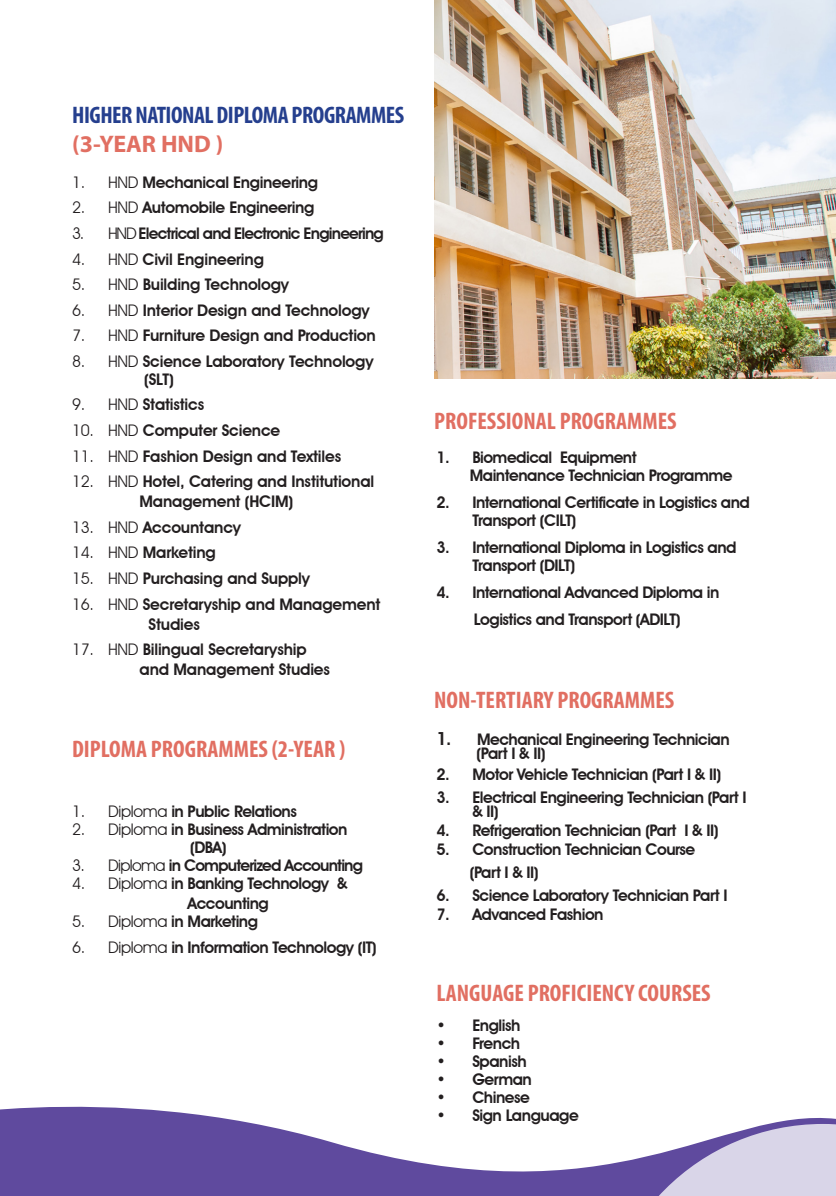
<style>
.page{position:relative;width:836px;height:1196px;background:#fff}
.page>*{position:absolute;margin:0;border:0;box-sizing:border-box;transform-origin:0 0}
.t1{font:700 condensed 24px "Myriad Pro";color:#e16f62}
.t2{font:700 condensed 24px "Myriad Pro";letter-spacing:-.02em;color:#253f8e}
.t3{font:700 24px "Myriad Pro";color:#e16f62}
.t4{font:600 16px/18px "Avant Garde IT Cby BT";letter-spacing:-.03em;color:#231f20}
.t5{font:600 16px/17.6px "Avant Garde IT Cby BT";letter-spacing:-.01em;color:#231f20}
.t6{font:600 16px "Avant Garde IT Cby BT";letter-spacing:-.05em;color:#231f20}
.s1{font-weight:400}
.s2{font-size:18px}
</style>
<div class="page">
<svg style="left:0;top:1106px;width:599px;height:89px;fill:#5f4a9e"></svg>
<svg style="left:599px;top:1118px;width:236px;height:77px"></svg>
<img style="left:434px;top:0;width:401px;height:379px">
<p class="t2" style="left:72px;top:100px;width:333px">HIGHER NATIONAL DIPLOMA PROGRAMMES</p>
<p class="t3" style="left:72px;top:128px;width:153px">(3-YEAR HND )</p>
<p class="t4" style="left:72px;top:173px;width:247px"><span class="s1">1. HND</span> Mechanical Engineering</p>
<p class="t4" style="left:72px;top:198px;width:244px"><span class="s1">2. HND</span> Automobile Engineering</p>
<p class="t6" style="left:72px;top:224px;width:313px"><span class="s1">3. HND</span> Electrical and Electronic Engineering</p>
<p class="t5" style="left:72px;top:250px;width:193px"><span class="s1">4. HND</span> Civil Engineering</p>
<p class="t5" style="left:72px;top:275px;width:218px"><span class="s1">5. HND</span> Building Technology</p>
<p class="t5" style="left:72px;top:301px;width:299px"><span class="s1">6. HND</span> Interior Design and Technology</p>
<p class="t5" style="left:72px;top:327px;width:305px"><span class="s1">7. HND</span> Furniture Design and Production</p>
<p class="t5" style="left:144px;top:352px;width:231px;text-indent:-72px"><span class="s1">8. HND</span> Science Laboratory Technology (SLT)</p>
<p class="t5" style="left:72px;top:395px;width:134px"><span class="s1">9. HND</span> Statistics</p>
<p class="t5" style="left:72px;top:421px;width:210px"><span class="s1">10. HND</span> Computer Science</p>
<p class="t5" style="left:72px;top:447px;width:270px"><span class="s1">11. HND</span> Fashion Design and Textiles</p>
<p class="t5" style="left:72px;top:472px;width:303px"><span class="s1">12. HND</span> Hotel, Catering and Institutional</p>
<p class="t5" style="left:139px;top:492px;width:155px">Management (HCIM)</p>
<p class="t5" style="left:72px;top:518px;width:170px"><span class="s1">13. HND</span> Accountancy</p>
<p class="t5" style="left:72px;top:543px;width:145px"><span class="s1">14. HND</span> Marketing</p>
<p class="t5" style="left:72px;top:569px;width:239px"><span class="s1">15. HND</span> Purchasing and Supply</p>
<p class="t5" style="left:148px;top:593px;width:233px;line-height:20px;text-indent:-76px"><span class="s1">16. HND</span> Secretaryship and Management<br>Studies</p>
<p class="t5" style="left:72px;top:640px;width:236px"><span class="s1">17. HND</span> Bilingual Secretaryship</p>
<p class="t5" style="left:139px;top:660px;width:192px">and Management Studies</p>
<p class="t1" style="left:72px;top:734px;width:275px">DIPLOMA PROGRAMMES (2-YEAR )</p>
<p class="t4" style="left:72px;top:802px;width:226px"><span class="s1">1. Diploma</span> in Public Relations</p>
<p class="t4" style="left:72px;top:820px;width:277px"><span class="s1">2. Diploma</span> in Business Administration</p>
<p class="t4" style="left:190px;top:838px;width:38px">(DBA)</p>
<p class="t6" style="left:72px;top:855px;width:292px"><span class="s1">3. Diploma</span> in Computerized Accounting</p>
<p class="t4" style="left:187px;top:873px;width:161px;line-height:20px;text-indent:-115px"><span class="s1">4. Diploma</span> in Banking Technology &amp;<br>Accounting</p>
<p class="t4" style="left:72px;top:912px;width:187px"><span class="s1">5. Diploma</span> in Marketing</p>
<p class="t4" style="left:72px;top:937px;width:306px"><span class="s1">6. Diploma</span> in Information Technology (IT)</p>
<p class="t1" style="left:434px;top:406px;width:244px">PROFESSIONAL PROGRAMMES</p>
<p class="t4" style="left:436px;top:448px;width:202px">1. Biomedical Equipment</p>
<p class="t4" style="left:469px;top:466px;width:264px">Maintenance Technician Programme</p>
<p class="t4" style="left:472px;top:493px;width:279px;text-indent:-36px">2. International Certificate in Logistics and<br>Transport (CILT)</p>
<p class="t4" style="left:472px;top:538px;width:265px;text-indent:-36px">3. International Diploma in Logistics and<br>Transport (DILT)</p>
<p class="t4" style="left:436px;top:583px;width:284px">4. International Advanced Diploma in</p>
<p class="t4" style="left:474px;top:610px;width:208px">Logistics and Transport (ADILT)</p>
<p class="t1" style="left:434px;top:685px;width:242px">NON-TERTIARY PROGRAMMES</p>
<p class="t4" style="left:476px;top:732px;width:255px;line-height:14px;text-indent:-40px"><span class="s2">1.</span> Mechanical Engineering Technician (Part I &amp; II)</p>
<p class="t4" style="left:436px;top:765px;width:286px">2. Motor Vehicle Technician (Part I &amp; II)</p>
<p class="t4" style="left:472px;top:790px;width:276px;line-height:14px;text-indent:-36px">3. Electrical Engineering Technician (Part I &amp; II)</p>
<p class="t4" style="left:436px;top:821px;width:283px">4. Refrigeration Technician (Part I &amp; II)</p>
<p class="t4" style="left:436px;top:840px;width:260px">5. Construction Technician Course</p>
<p class="t4" style="left:469px;top:863px;width:70px">(Part I &amp; II)</p>
<p class="t4" style="left:436px;top:886px;width:293px">6. Science Laboratory Technician Part I</p>
<p class="t4" style="left:436px;top:905px;width:169px">7. Advanced Fashion</p>
<p class="t1" style="left:436px;top:977px;width:275px">LANGUAGE PROFICIENCY COURSES</p>
<p class="t4" style="left:436px;top:1016px;width:86px">• English</p>
<p class="t4" style="left:436px;top:1034px;width:85px">• French</p>
<p class="t4" style="left:436px;top:1052px;width:92px">• Spanish</p>
<p class="t4" style="left:436px;top:1070px;width:97px">• German</p>
<p class="t4" style="left:436px;top:1088px;width:95px">• Chinese</p>
<p class="t4" style="left:436px;top:1106px;width:144px">• Sign Language</p>
</div>
